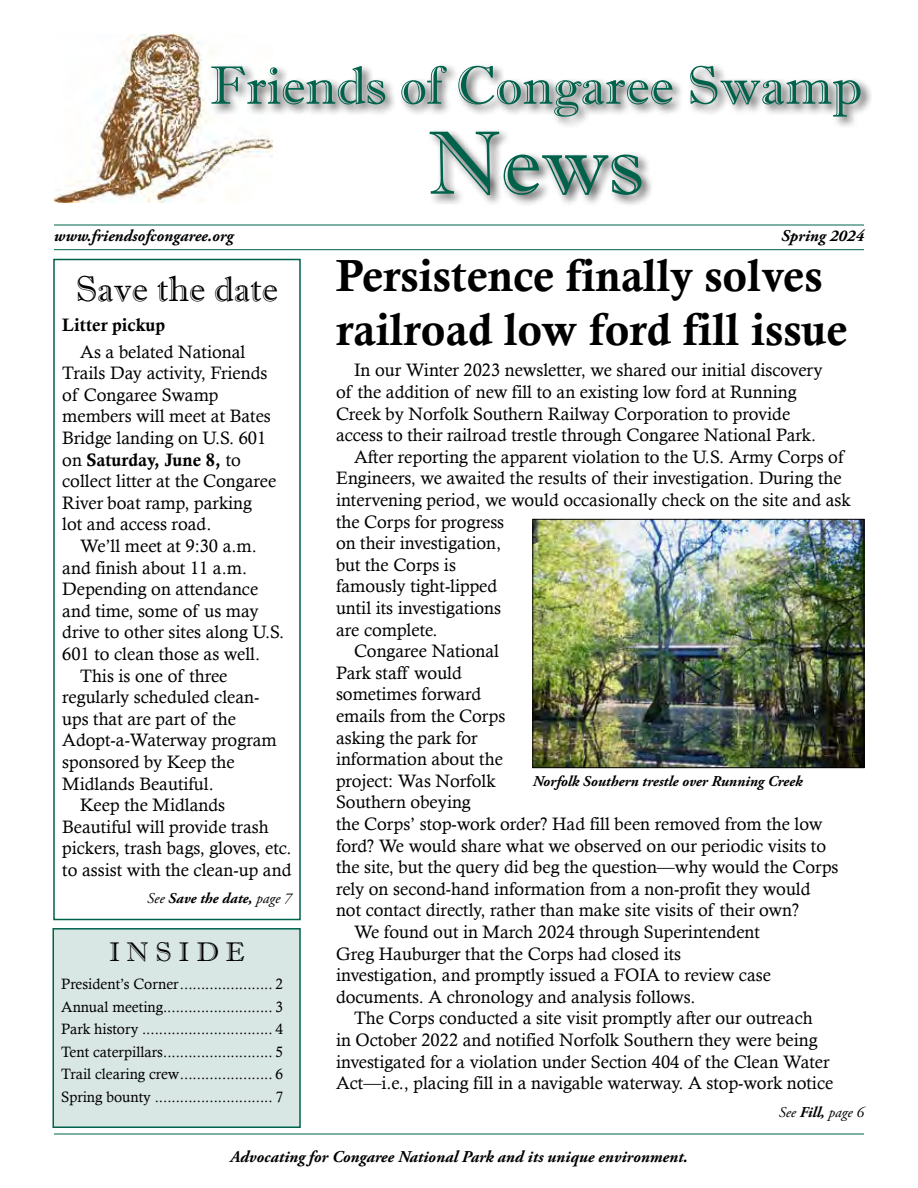
<style>
.page{position:relative;width:918px;height:1188px;background:#fff}
.page>*{position:absolute;margin:0;border:0;box-sizing:border-box;transform-origin:0 0}
.t1{font:90px "Imprint MT Shadow";color:#00624b}
.t2{font:54px "Imprint MT Shadow";color:#00624b}
.t3{font:45px/54px "Calis MT Bol";color:#000}
.t4{font:36px "Imprint MT Shadow";color:#000}
.t5{font:27px "Imprint MT Shadow";color:#000}
.t6{font:18px/21.6px "Calisto";color:#000}
.t7{font:18px "Calis MT Bol";color:#000}
.t8{font:italic 700 16.5px "Adobe Garamond Pro";color:#000}
.t9{font:15px/22.5px "Calisto";color:#000;text-align:justify}
.t10{font:italic 700 15px "Adobe Garamond Pro";color:#000}
.t11{font:italic 15px "Adobe Garamond Pro";color:#000}
.s1{font-family:"Calisto"}
.s2{font-weight:400}
.s3{font-weight:700}
</style>
<div class="page">
<img style="left:54px;top:35px;width:158px;height:168px">
<div style="left:208px;top:62px;width:665px;height:145px;background:#000;opacity:.75"></div>
<hr style="left:54px;top:225px;width:810px;height:1px;background:#00624b">
<hr style="left:54px;top:249px;width:810px;height:1px;background:#00624b">
<hr style="left:54px;top:1134px;width:810px;height:1px;background:#00624b">
<div style="left:52px;top:928px;width:249px;height:200px;background:#d9e7e4;border:2px solid #00624b"></div>
<img style="left:535px;top:521px;width:327px;height:245px">
<div style="left:533px;top:519px;width:331px;height:249px;border:1px solid #000"></div>
<h2 class="t2" style="left:210px;top:54px;width:654px">Friends of Congaree Swamp</h2>
<h1 class="t1" style="left:429px;top:110px;width:216px">News</h1>
<p class="t8" style="left:54px;top:227px;width:181px">www.friendsofcongaree.org</p>
<p class="t8" style="left:781px;top:227px;width:84px">Spring 2024</p>
<h3 class="t4" style="left:76px;top:267px;width:204px">Save the date</h3>
<p class="t7" style="left:62px;top:315px;width:104px">Litter pickup</p>
<p class="t6" style="left:62px;top:340px;width:210px;text-indent:18px">As a belated National<br>Trails Day activity, Friends of Congaree Swamp members will meet at Bates<br>Bridge landing on U.S. 601</p>
<p class="t7" style="left:62px;top:449px;width:180px"><span class="s1">on</span> Saturday, June 8, <span class="s1">to</span></p>
<p class="t6" style="left:62px;top:470px;width:216px">collect litter at the Congaree<br>River boat ramp, parking lot and access road.</p>
<p class="t6" style="left:80px;top:535px;width:178px">We’ll meet at 9:30 a.m.</p>
<p class="t6" style="left:62px;top:556px;width:186px">and finish about 11 a.m.</p>
<p class="t6" style="left:62px;top:578px;width:198px">Depending on attendance</p>
<p class="t6" style="left:62px;top:600px;width:198px">and time, some of us may</p>
<p class="t6" style="left:62px;top:621px;width:223px">drive to other sites along U.S.</p>
<p class="t6" style="left:62px;top:643px;width:199px">601 to clean those as well.</p>
<p class="t6" style="left:80px;top:664px;width:149px">This is one of three</p>
<p class="t6" style="left:62px;top:686px;width:199px">regularly scheduled clean-</p>
<p class="t6" style="left:62px;top:708px;width:175px">ups that are part of the</p>
<p class="t6" style="left:62px;top:729px;width:216px">Adopt-a-Waterway program</p>
<p class="t6" style="left:62px;top:751px;width:174px">sponsored by Keep the</p>
<p class="t6" style="left:62px;top:772px;width:153px">Midlands Beautiful.</p>
<p class="t6" style="left:80px;top:794px;width:146px">Keep the Midlands</p>
<p class="t6" style="left:62px;top:816px;width:208px">Beautiful will provide trash</p>
<p class="t6" style="left:62px;top:837px;width:231px">pickers, trash bags, gloves, etc.</p>
<p class="t6" style="left:62px;top:859px;width:231px">to assist with the clean-up and</p>
<p class="t10" style="left:147px;top:889px;width:146px"><span class="s2">See</span> Save the date, <span class="s2">page 7</span></p>
<h3 class="t5" style="left:109px;top:935px;width:137px">I N S I D E</h3>
<p class="t9" style="left:61px;top:972px;width:224px">President’s Corner...................... 2<br>Annual meeting.......................... 3<br>Park history ............................... 4<br>Tent caterpillars.......................... 5<br>Trail clearing crew...................... 6<br>Spring bounty ............................ 7</p>
<h3 class="t3" style="left:336px;top:248px;width:513px">Persistence finally solves railroad low ford fill issue</h3>
<p class="t6" style="left:354px;top:359px;width:470px">In our Winter 2023 newsletter, we shared our initial discovery</p>
<p class="t6" style="left:336px;top:381px;width:462px">of the addition of new fill to an existing low ford at Running</p>
<p class="t6" style="left:336px;top:402px;width:456px">Creek by Norfolk Southern Railway Corporation to provide</p>
<p class="t6" style="left:336px;top:424px;width:482px">access to their railroad trestle through Congaree National Park.</p>
<p class="t6" style="left:354px;top:446px;width:491px">After reporting the apparent violation to the U.S. Army Corps of</p>
<p class="t6" style="left:336px;top:467px;width:507px">Engineers, we awaited the results of their investigation. During the</p>
<p class="t6" style="left:336px;top:489px;width:516px">intervening period, we would occasionally check on the site and ask</p>
<p class="t6" style="left:336px;top:510px;width:170px">the Corps for progress</p>
<p class="t6" style="left:336px;top:532px;width:167px">on their investigation,</p>
<p class="t6" style="left:336px;top:554px;width:121px">but the Corps is</p>
<p class="t6" style="left:336px;top:575px;width:163px">famously tight-lipped</p>
<p class="t6" style="left:336px;top:597px;width:167px">until its investigations</p>
<p class="t6" style="left:336px;top:618px;width:103px">are complete.</p>
<p class="t6" style="left:354px;top:640px;width:147px">Congaree National</p>
<p class="t6" style="left:336px;top:662px;width:127px">Park staff would</p>
<p class="t6" style="left:336px;top:683px;width:147px">sometimes forward</p>
<p class="t6" style="left:336px;top:705px;width:171px">emails from the Corps</p>
<p class="t6" style="left:336px;top:726px;width:143px">asking the park for</p>
<p class="t6" style="left:336px;top:748px;width:168px">information about the</p>
<p class="t6" style="left:336px;top:770px;width:161px">project: Was Norfolk</p>
<p class="t6" style="left:336px;top:791px;width:136px">Southern obeying</p>
<p class="t6" style="left:336px;top:813px;width:488px">the Corps’ stop-work order? Had fill been removed from the low</p>
<p class="t6" style="left:336px;top:834px;width:492px">ford? We would share what we observed on our periodic visits to</p>
<p class="t6" style="left:336px;top:856px;width:504px">the site, but the query did beg the question—why would the Corps</p>
<p class="t6" style="left:336px;top:878px;width:476px">rely on second-hand information from a non-profit they would</p>
<p class="t6" style="left:336px;top:899px;width:465px">not contact directly, rather than make site visits of their own?</p>
<p class="t6" style="left:354px;top:921px;width:407px">We found out in March 2024 through Superintendent</p>
<p class="t6" style="left:336px;top:942px;width:347px">Greg Hauburger that the Corps had closed its</p>
<p class="t6" style="left:336px;top:964px;width:437px">investigation, and promptly issued a FOIA to review case</p>
<p class="t6" style="left:336px;top:986px;width:361px">documents. A chronology and analysis follows.</p>
<p class="t6" style="left:354px;top:1007px;width:460px">The Corps conducted a site visit promptly after our outreach</p>
<p class="t6" style="left:336px;top:1029px;width:483px">in October 2022 and notified Norfolk Southern they were being</p>
<p class="t6" style="left:336px;top:1050px;width:495px">investigated for a violation under Section 404 of the Clean Water</p>
<p class="t6" style="left:336px;top:1072px;width:499px">Act—i.e., placing fill in a navigable waterway. A stop-work notice</p>
<p class="t10" style="left:533px;top:773px;width:271px">Norfolk Southern trestle over Running Creek</p>
<p class="t11" style="left:779px;top:1104px;width:87px">See <span class="s3">Fill,</span> page 6</p>
<p class="t8" style="left:230px;top:1147px;width:459px">Advocating for Congaree National Park and its unique environment.</p>
</div>
